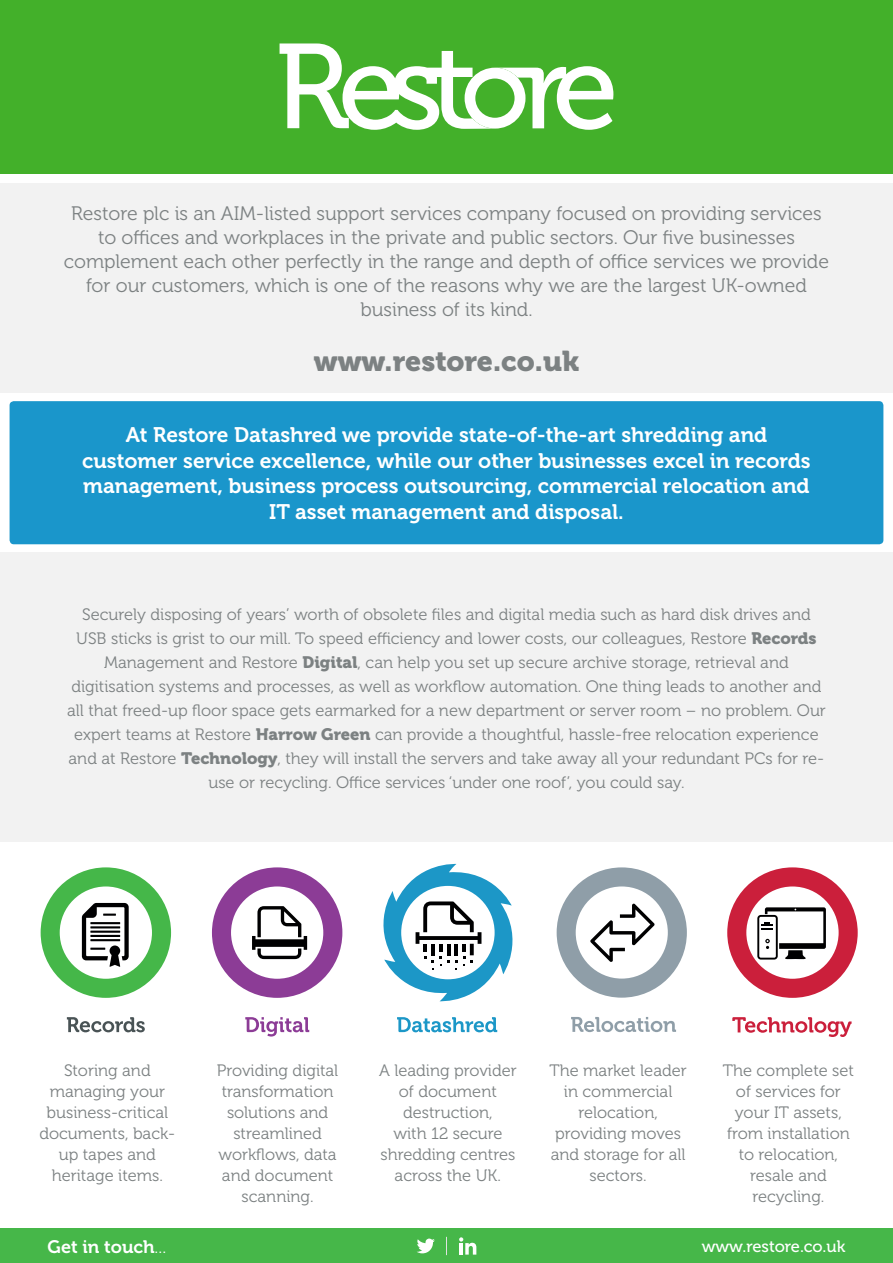
<style>
.page{position:relative;width:893px;height:1263px;background:#fff}
.page>*{position:absolute;margin:0;border:0;box-sizing:border-box;transform-origin:0 0}
.t1{font:28.5px "Museo 900";color:#7c8182}
.t2{font:21px/25.5px "Museo 700";color:#fff;text-align:center}
.t3{font:19.5px/24px "Museo 300";color:#7c8182;text-align:center}
.t4{font:18px "Museo 700";color:#fff}
.t5{font:16.5px/21px "Museo 300";color:#7c8182;text-align:center}
.t6{font:16.5px "Museo 500";color:#fff}
.s1{font-family:"Museo 900"}
.s2{font-family:"Museo 300"}
</style>
<div class="page">
<div style="left:0;top:0;width:893px;height:173px;background:#43b02a"></div>
<svg style="left:212px;top:867px;width:130px;height:131px"></svg>
<svg style="left:383px;top:863px;width:130px;height:139px"></svg>
<hr style="left:454px;top:944px;width:4px;height:11px;background:#000001">
<svg style="left:41px;top:867px;width:130px;height:131px"></svg>
<svg style="left:67px;top:1017px;width:78px;height:15px"></svg>
<svg style="left:245px;top:1017px;width:64px;height:19px"></svg>
<svg style="left:397px;top:1017px;width:100px;height:15px"></svg>
<svg style="left:571px;top:1017px;width:105px;height:15px"></svg>
<svg style="left:732px;top:1017px;width:120px;height:20px"></svg>
<svg style="left:557px;top:867px;width:130px;height:131px"></svg>
<svg style="left:727px;top:867px;width:131px;height:131px"></svg>
<div style="left:10px;top:401px;width:873px;height:143px;background:#1a96cb;border-radius:4px"></div>
<div style="left:0;top:553px;width:893px;height:289px;background:#f2f2f2"></div>
<div style="left:0;top:184px;width:893px;height:209px;background:#f2f2f2"></div>
<div style="left:0;top:1229px;width:893px;height:34px;background:#46b749"></div>
<svg style="left:280px;top:43px;width:333px;height:87px"></svg>
<hr style="left:892px;top:544px;width:1px;height:420px;background:#f5f7f5">
<hr style="left:892px;top:462px;width:1px;height:82px;background:#8e9da6">
<svg style="left:417px;top:1238px;width:18px;height:15px"></svg>
<svg style="left:459px;top:1237px;width:17px;height:17px"></svg>
<svg style="left:446px;top:1237px;width:1px;height:18px"></svg>
<p class="t3" style="left:64px;top:201px;width:767px">Restore plc is an AIM-listed support services company focused on providing services to offices and workplaces in the private and public sectors. Our five businesses complement each other perfectly in the range and depth of office services we provide for our customers, which is one of the reasons why we are the largest UK-owned business of its kind.</p>
<p class="t1" style="left:314px;top:345px;width:267px">www.restore.co.uk</p>
<p class="t2" style="left:82px;top:423px;width:730px">At Restore Datashred we provide state-of-the-art shredding and customer service excellence, while our other businesses excel in records management, business process outsourcing, commercial relocation and IT asset management and disposal.</p>
<p class="t5" style="left:67px;top:602px;width:760px;line-height:24px">Securely disposing of years’ worth of obsolete files and digital media such as hard disk drives and USB sticks is grist to our mill. To speed efficiency and lower costs, our colleagues, Restore <span class="s1">Records </span>Management and Restore <span class="s1">Digital</span>, can help you set up secure archive storage, retrieval and digitisation systems and processes, as well as workflow automation. One thing leads to another and all that freed-up floor space gets earmarked for a new department or server room – no problem. Our expert teams at Restore <span class="s1">Harrow Green</span> can provide a thoughtful, hassle-free relocation experience and at Restore <span class="s1">Technology</span>, they will install the servers and take away all your redundant PCs for re&shy;use or recycling. Office services ‘under one roof’, you could say.</p>
<p class="t5" style="left:39px;top:1060px;width:137px">Storing and managing your business-critical documents, back&shy;up tapes and heritage items.</p>
<p class="t5" style="left:217px;top:1060px;width:123px">Providing digital transformation solutions and streamlined workflows, data and document scanning.</p>
<p class="t5" style="left:379px;top:1060px;width:139px">A leading provider of document destruction,<br>with 12 secure shredding centres across the UK.</p>
<p class="t5" style="left:549px;top:1060px;width:139px">The market leader in commercial relocation, providing moves and storage for all sectors.</p>
<p class="t5" style="left:723px;top:1060px;width:133px">The complete set of services for your IT assets, from installation to relocation, resale and recycling.</p>
<p class="t4" style="left:48px;top:1236px;width:120px">Get in touch<span class="s2">...</span></p>
<p class="t6" style="left:702px;top:1237px;width:145px">www.restore.co.uk</p>
</div>
